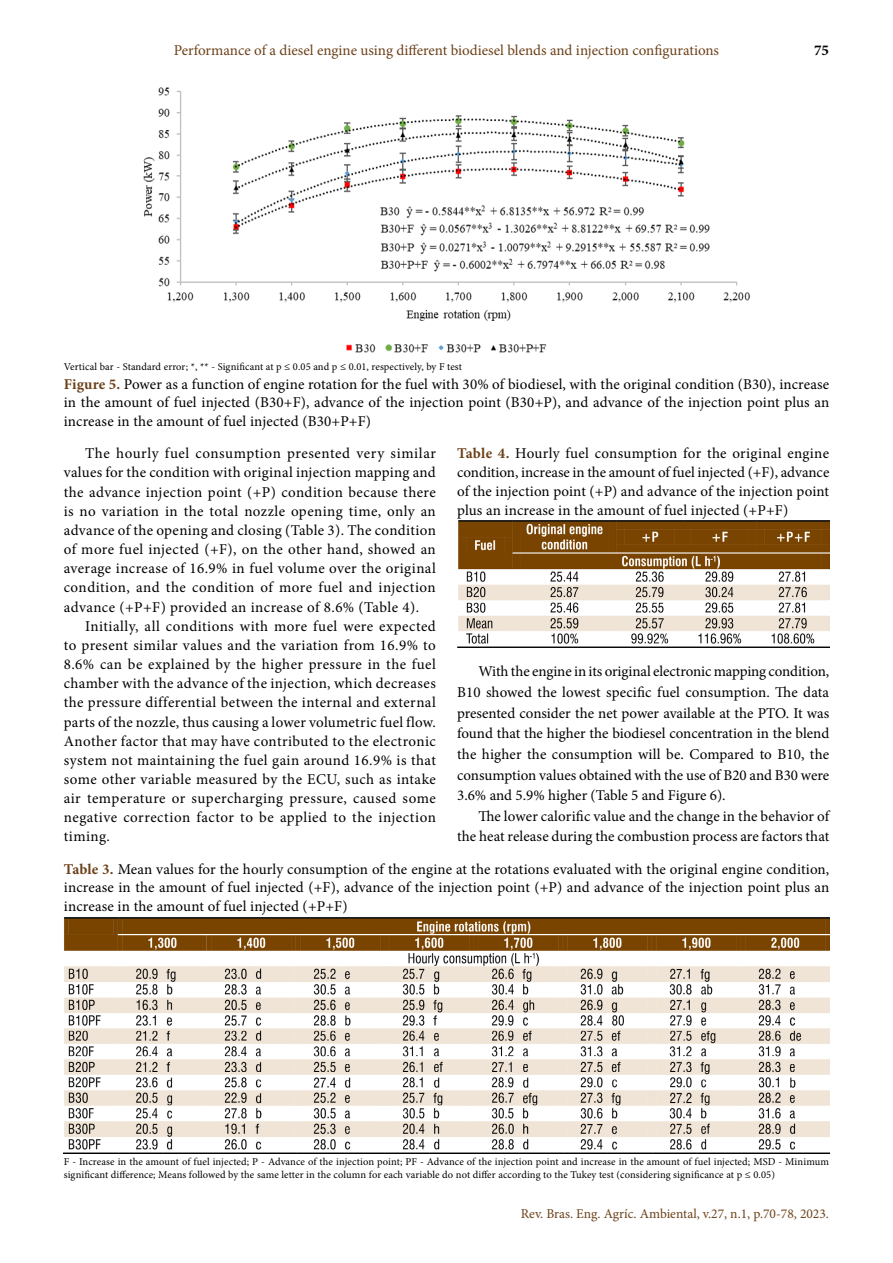
<style>
.page{position:relative;width:893px;height:1263px;background:#fff}
.page>*{position:absolute;margin:0;border:0;box-sizing:border-box;transform-origin:0 0}
.t1{font:15px/19.2px "Minion Pro";letter-spacing:.01em;color:#000;text-align:justify}
.t2{font:15px "Minion Pro";color:#6c4119}
.t3{font:700 15px "Minion Pro";color:#000}
.t4{font:13.5px "Minion Pro";color:#6c4119}
.t5{font:10.5px/12.6px "Minion Pro";letter-spacing:.01em;color:#000}
.s1{font-weight:700;color:#6c4119}
</style>
<div class="page">
<img style="left:143px;top:87px;width:607px;height:266px">
<img style="left:64px;top:917px;width:765px;height:236px">
<img style="left:457px;top:521px;width:372px;height:127px">
<p class="t2" style="left:174px;top:40px;width:547px">Performance of a diesel engine using different biodiesel blends and injection configurations</p>
<p class="t3" style="left:814px;top:40px;width:16px">75</p>
<p class="t5" style="left:64px;top:360px;width:400px">Vertical bar - Standard error; *, ** - Significant at p ≤ 0.05 and p ≤ 0.01, respectively, by F test</p>
<p class="t1" style="left:64px;top:374px;width:767px;line-height:18.8px"><span class="s1">Figure 5.</span> Power as a function of engine rotation for the fuel with 30% of biodiesel, with the original condition (B30), increase in the amount of fuel injected (B30+F), advance of the injection point (B30+P), and advance of the injection point plus an increase in the amount of fuel injected (B30+P+F)</p>
<p class="t1" style="left:64px;top:444px;width:374px;text-indent:21px">The hourly fuel consumption presented very similar values for the condition with original injection mapping and the advance injection point (+P) condition because there is no variation in the total nozzle opening time, only an advance of the opening and closing (Table 3). The condition of more fuel injected (+F), on the other hand, showed an average increase of 16.9% in fuel volume over the original condition, and the condition of more fuel and injection advance (+P+F) provided an increase of 8.6% (Table 4).</p>
<p class="t1" style="left:64px;top:616px;width:374px;text-indent:21px">Initially, all conditions with more fuel were expected to present similar values and the variation from 16.9% to 8.6% can be explained by the higher pressure in the fuel chamber with the advance of the injection, which decreases the pressure differential between the internal and external parts of the nozzle, thus causing a lower volumetric fuel flow.<br>Another factor that may have contributed to the electronic system not maintaining the fuel gain around 16.9% is that some other variable measured by the ECU, such as intake air temperature or supercharging pressure, caused some negative correction factor to be applied to the injection timing.</p>
<p class="t1" style="left:457px;top:444px;width:374px;line-height:18.8px"><span class="s1">Table 4.</span> Hourly fuel consumption for the original engine condition, increase in the amount of fuel injected (+F), advance of the injection point (+P) and advance of the injection point plus an increase in the amount of fuel injected (+P+F)</p>
<p class="t1" style="left:457px;top:661px;width:374px;line-height:20.5px;text-indent:21px">With the engine in its original electronic mapping condition, B10 showed the lowest specific fuel consumption. The data presented consider the net power available at the PTO. It was found that the higher the biodiesel concentration in the blend the higher the consumption will be. Compared to B10, the consumption values obtained with the use of B20 and B30 were 3.6% and 5.9% higher (Table 5 and Figure 6).</p>
<p class="t1" style="left:457px;top:806px;width:374px;line-height:20.5px;text-align:right">The lower calorific value and the change in the behavior of the heat release during the combustion process are factors that</p>
<p class="t1" style="left:64px;top:859px;width:767px;line-height:18.8px"><span class="s1">Table 3.</span> Mean values for the hourly consumption of the engine at the rotations evaluated with the original engine condition, increase in the amount of fuel injected (+F), advance of the injection point (+P) and advance of the injection point plus an increase in the amount of fuel injected (+P+F)</p>
<p class="t5" style="left:64px;top:1156px;width:767px">F - Increase in the amount of fuel injected; P - Advance of the injection point; PF - Advance of the injection point and increase in the amount of fuel injected; MSD - Minimum significant difference; Means followed by the same letter in the column for each variable do not differ according to the Tukey test (considering significance at p ≤ 0.05)</p>
<p class="t4" style="left:521px;top:1204px;width:310px">Rev. Bras. Eng. Agríc. Ambiental, v.27, n.1, p.70-78, 2023.</p>
</div>
